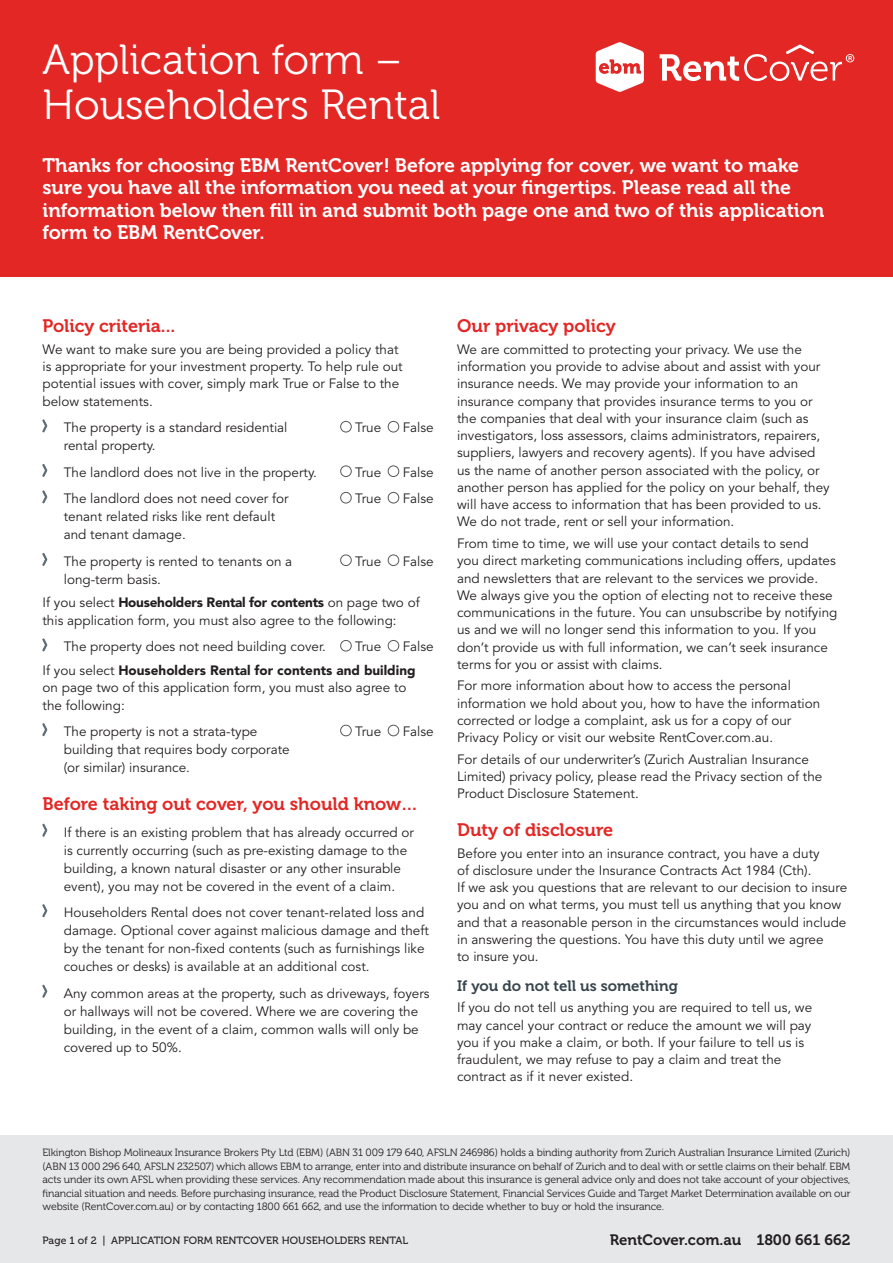
<style>
.page{position:relative;width:893px;height:1263px;background:#fff}
.page>*{position:absolute;margin:0;border:0;box-sizing:border-box;transform-origin:0 0}
.t1{font:42px/45px "Museo 300";color:#fff}
.t2{font:19.5px/22.5px "Museo 700";color:#fff}
.t3{font:18px "Museo 700";color:#e22725}
.t4{font:15px "Museo 700";color:#231f20}
.t5{font:15px "Museo 700";color:#38454d}
.t6{font:13.5px/17.2px "Avenir LT Std";color:#231f20}
.t7{font:900 13.5px/23.7px "Avenir LT Std";color:#231f20}
.t8{font:10.5px/13.5px "Museo 300";letter-spacing:-.01em;color:#231f20;text-align:justify}
.t9{font:10.5px "Museo 500";letter-spacing:.01em;color:#231f20}
.s1{font-weight:900}
.s2{font-weight:400}
</style>
<div class="page">
<div style="left:0;top:1135px;width:893px;height:128px;background:#e6e7e9"></div>
<div style="left:0;top:0;width:893px;height:276px;background:#e22725"></div>
<svg style="left:42px;top:419px;width:6px;height:14px"></svg>
<div style="left:340px;top:421px;width:11px;height:11px;border:1px solid #57585a;border-radius:50%"></div>
<div style="left:388px;top:421px;width:11px;height:11px;border:1px solid #57585a;border-radius:50%"></div>
<svg style="left:42px;top:464px;width:6px;height:13px"></svg>
<div style="left:340px;top:466px;width:11px;height:11px;border:1px solid #57585a;border-radius:50%"></div>
<div style="left:388px;top:466px;width:11px;height:11px;border:1px solid #57585a;border-radius:50%"></div>
<svg style="left:42px;top:490px;width:6px;height:14px"></svg>
<div style="left:340px;top:492px;width:11px;height:11px;border:1px solid #57585a;border-radius:50%"></div>
<div style="left:388px;top:492px;width:11px;height:11px;border:1px solid #57585a;border-radius:50%"></div>
<svg style="left:42px;top:553px;width:6px;height:13px"></svg>
<div style="left:340px;top:555px;width:11px;height:11px;border:1px solid #57585a;border-radius:50%"></div>
<div style="left:388px;top:555px;width:11px;height:11px;border:1px solid #57585a;border-radius:50%"></div>
<svg style="left:42px;top:638px;width:6px;height:14px"></svg>
<div style="left:340px;top:640px;width:11px;height:11px;border:1px solid #57585a;border-radius:50%"></div>
<div style="left:388px;top:640px;width:11px;height:11px;border:1px solid #57585a;border-radius:50%"></div>
<svg style="left:42px;top:723px;width:6px;height:14px"></svg>
<div style="left:340px;top:725px;width:11px;height:11px;border:1px solid #57585a;border-radius:50%"></div>
<div style="left:388px;top:725px;width:11px;height:11px;border:1px solid #57585a;border-radius:50%"></div>
<svg style="left:42px;top:823px;width:6px;height:14px"></svg>
<svg style="left:42px;top:904px;width:6px;height:14px"></svg>
<svg style="left:42px;top:984px;width:6px;height:14px"></svg>
<svg style="left:596px;top:42px;width:258px;height:50px"></svg>
<h1 class="t1" style="left:43px;top:38px;width:399px">Application form –<br>Householders Rental</h1>
<p class="t2" style="left:43px;top:154px;width:783px">Thanks for choosing EBM RentCover! Before applying for cover, we want to make sure you have all the information you need at your fingertips. Please read all the information below then fill in and submit both page one and two of this application form to EBM RentCover.</p>
<h3 class="t3" style="left:43px;top:316px;width:134px">Policy criteria...</h3>
<p class="t6" style="left:43px;top:341px;width:362px">We want to make sure you are being provided a policy that is appropriate for your investment property. To help rule out potential issues with cover, simply mark True or False to the below statements.</p>
<p class="t6" style="left:64px;top:419px;width:225px">The property is a standard residential</p>
<p class="t6" style="left:355px;top:419px;width:28px">True</p>
<p class="t6" style="left:403px;top:419px;width:33px">False</p>
<p class="t6" style="left:64px;top:433px;width:255px;line-height:26.5px">rental property.<br>The landlord does not live in the property.</p>
<p class="t6" style="left:355px;top:464px;width:28px">True</p>
<p class="t6" style="left:403px;top:464px;width:33px">False</p>
<p class="t6" style="left:64px;top:490px;width:226px">The landlord does not need cover for</p>
<p class="t6" style="left:355px;top:490px;width:28px">True</p>
<p class="t6" style="left:403px;top:490px;width:33px">False</p>
<p class="t6" style="left:64px;top:508px;width:213px;line-height:18px">tenant related risks like rent default and tenant damage.</p>
<p class="t6" style="left:64px;top:553px;width:230px">The property is rented to tenants on a</p>
<p class="t6" style="left:355px;top:553px;width:28px">True</p>
<p class="t6" style="left:403px;top:553px;width:33px">False</p>
<p class="t6" style="left:43px;top:568px;width:379px;line-height:23.7px;text-indent:21px">long-term basis.<br>If you select <span class="s1">Householders Rental for contents</span> on page two of</p>
<p class="t6" style="left:64px;top:607px;width:334px;line-height:26.5px;text-indent:-21px">this application form, you must also agree to the following:<br>The property does not need building cover.</p>
<p class="t7" style="left:43px;top:635px;width:393px;text-indent:360px"><span class="s2">False<br>If you select</span> Householders Rental for contents and building</p>
<p class="t6" style="left:43px;top:679px;width:365px">on page two of this application form, you must also agree to the following:</p>
<p class="t6" style="left:64px;top:723px;width:195px">The property is not a strata-type</p>
<p class="t6" style="left:355px;top:723px;width:28px">True</p>
<p class="t6" style="left:403px;top:723px;width:33px">False</p>
<p class="t6" style="left:64px;top:741px;width:227px;line-height:18px">building that requires body corporate (or similar) insurance.</p>
<h3 class="t3" style="left:43px;top:794px;width:377px">Before taking out cover, you should know…</h3>
<p class="t6" style="left:64px;top:823px;width:352px;line-height:18px">If there is an existing problem that has already occurred or is currently occurring (such as pre-existing damage to the building, a known natural disaster or any other insurable event), you may not be covered in the event of a claim.</p>
<p class="t6" style="left:64px;top:904px;width:367px;line-height:18px">Householders Rental does not cover tenant-related loss and damage. Optional cover against malicious damage and theft by the tenant for non-fixed contents (such as furnishings like couches or desks) is available at an additional cost.</p>
<p class="t6" style="left:64px;top:984px;width:367px;line-height:18px">Any common areas at the property, such as driveways, foyers or hallways will not be covered. Where we are covering the building, in the event of a claim, common walls will only be covered up to 50%.</p>
<p class="t6" style="left:355px;top:638px;width:28px">True</p>
<h3 class="t3" style="left:457px;top:316px;width:160px">Our privacy policy</h3>
<p class="t6" style="left:457px;top:341px;width:374px">We are committed to protecting your privacy. We use the information you provide to advise about and assist with your insurance needs. We may provide your information to an insurance company that provides insurance terms to you or the companies that deal with your insurance claim (such as investigators, loss assessors, claims administrators, repairers, suppliers, lawyers and recovery agents). If you have advised us the name of another person associated with the policy, or another person has applied for the policy on your behalf, they will have access to information that has been provided to us.<br>We do not trade, rent or sell your information.</p>
<p class="t6" style="left:457px;top:535px;width:382px">From time to time, we will use your contact details to send<br>you direct marketing communications including offers, updates and newsletters that are relevant to the services we provide.<br>We always give you the option of electing not to receive these communications in the future. You can unsubscribe by notifying us and we will no longer send this information to you. If you don’t provide us with full information, we can’t seek insurance terms for you or assist with claims.</p>
<p class="t6" style="left:457px;top:677px;width:365px">For more information about how to access the personal information we hold about you, how to have the information corrected or lodge a complaint, ask us for a copy of our Privacy Policy or visit our website RentCover.com.au.</p>
<p class="t6" style="left:457px;top:751px;width:367px">For details of our underwriter’s (Zurich Australian Insurance<br>Limited) privacy policy, please read the Privacy section of the<br>Product Disclosure Statement.</p>
<h3 class="t3" style="left:457px;top:820px;width:157px">Duty of disclosure</h3>
<p class="t6" style="left:457px;top:845px;width:392px">Before you enter into an insurance contract, you have a duty<br>of disclosure under the Insurance Contracts Act 1984 (Cth).<br>If we ask you questions that are relevant to our decision to insure you and on what terms, you must tell us anything that you know and that a reasonable person in the circumstances would include in answering the questions. You have this duty until we agree<br>to insure you.</p>
<p class="t5" style="left:457px;top:977px;width:222px">If you do not tell us something</p>
<p class="t6" style="left:457px;top:999px;width:357px">If you do not tell us anything you are required to tell us, we may cancel your contract or reduce the amount we will pay you if you make a claim, or both. If your failure to tell us is fraudulent, we may refuse to pay a claim and treat the contract as if it never existed.</p>
<p class="t8" style="left:43px;top:1146px;width:809px">Elkington Bishop Molineaux Insurance Brokers Pty Ltd (EBM) (ABN 31 009 179 640, AFSLN 246986) holds a binding authority from Zurich Australian Insurance Limited (Zurich) (ABN 13 000 296 640, AFSLN 232507) which allows EBM to arrange, enter into and distribute insurance on behalf of Zurich and to deal with or settle claims on their behalf. EBM acts under its own AFSL when providing these services. Any recommendation made about this insurance is general advice only and does not take account of your objectives, financial situation and needs. Before purchasing insurance, read the Product Disclosure Statement, Financial Services Guide and Target Market Determination available on our website (RentCover.com.au) or by contacting 1800 661 662, and use the information to decide whether to buy or hold the insurance.</p>
<p class="t9" style="left:43px;top:1234px;width:367px">Page 1 of 2 | APPLICATION FORM RENTCOVER HOUSEHOLDERS RENTAL</p>
<p class="t4" style="left:610px;top:1232px;width:242px">RentCover.com.au 1800 661 662</p>
</div>
